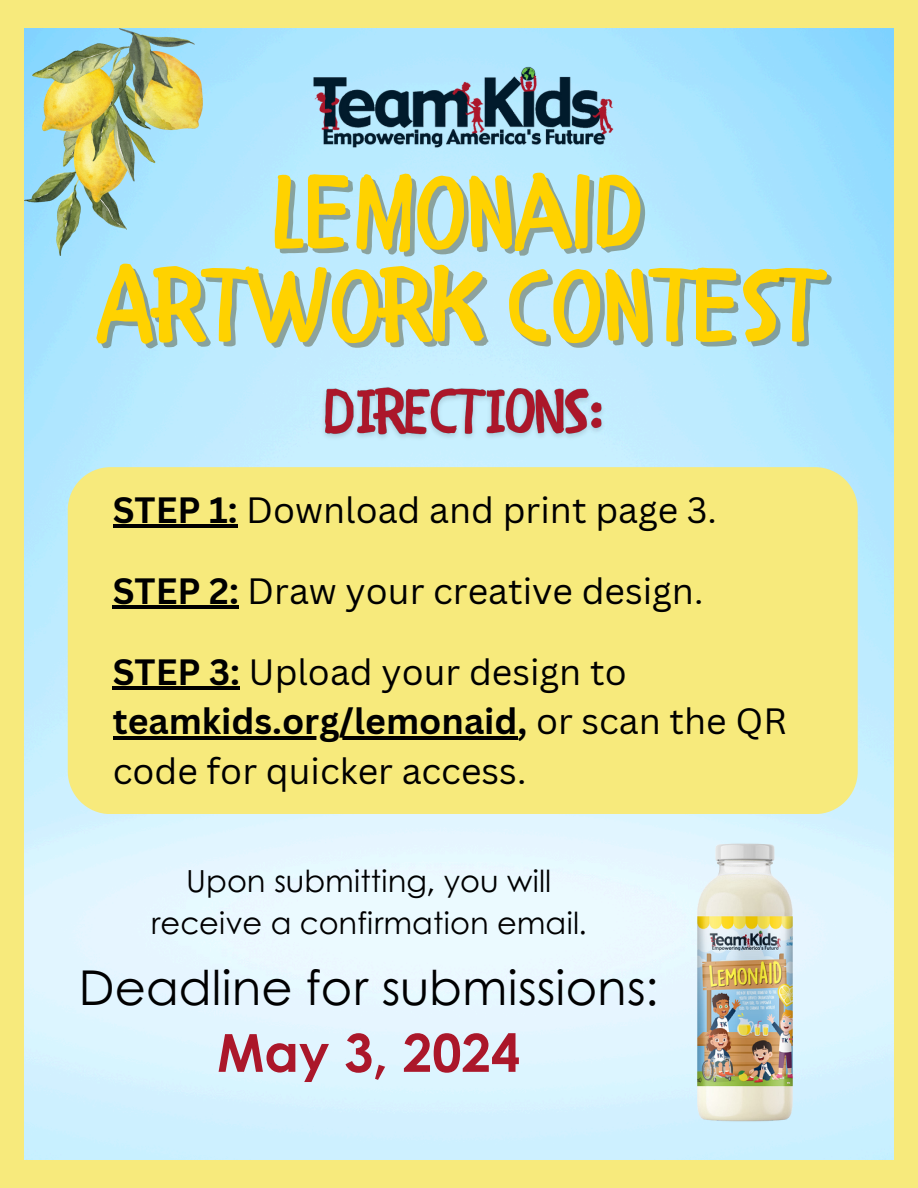
<style>
.page{position:relative;width:918px;height:1188px;background:#f7ea7c}
.page>*{position:absolute;margin:0;border:0;box-sizing:border-box;transform-origin:0 0}
.t1{font:105px/93.3px "CHILDRENONE";color:#ffd200;text-align:center}
.t2{font:700 52.5px "Century Gothic";color:#ab172a}
.t3{font:48px "Century Gothic";color:#000}
.t4{font:35.7px/49.5px "Canva Sans";color:#000}
.t5{font:30.45px "Century Gothic";color:#000}
.s1{font-weight:700}
</style>
<div class="page">
<img style="left:24px;top:29px;width:870px;height:1130px">
<div style="left:68px;top:467px;width:790px;height:347px;background:#f7ea7c;border-radius:43px"></div>
<hr style="left:113px;top:525px;width:125px;height:3px;background:#000">
<hr style="left:113px;top:606px;width:126px;height:3px;background:#000">
<hr style="left:113px;top:687px;width:127px;height:3px;background:#000">
<hr style="left:113px;top:736px;width:405px;height:4px;background:#000">
<img style="left:24px;top:29px;width:179px;height:227px">
<img style="left:662px;top:832px;width:179px;height:299px">
<img style="left:298px;top:59px;width:322px;height:100px">
<img style="left:316px;top:357px;width:296px;height:98px">
<p class="t1" style="left:95px;top:155px;width:725px">LEMONAID<br>ARTWORK CONTEST</p>
<h4 class="t4" style="left:113px;top:484px;width:606px"><span class="s1">STEP 1:</span> Download and print page 3.</h4>
<h4 class="t4" style="left:113px;top:565px;width:592px"><span class="s1">STEP 2:</span> Draw your creative design.</h4>
<h4 class="t4" style="left:113px;top:646px;width:515px"><span class="s1">STEP 3:</span> Upload your design to</h4>
<p class="t4" style="left:113px;top:695px;width:676px"><span class="s1">teamkids.org/lemonaid,</span> or scan the QR code for quicker access.</p>
<p class="t5" style="left:186px;top:858px;width:366px">Upon submitting, you will</p>
<h1 class="t5" style="left:151px;top:900px;width:438px">receive a confirmation email.</h1>
<p class="t3" style="left:79px;top:952px;width:581px">Deadline for submissions:</p>
<p class="t2" style="left:217px;top:1013px;width:305px">May 3, 2024</p>
</div>
